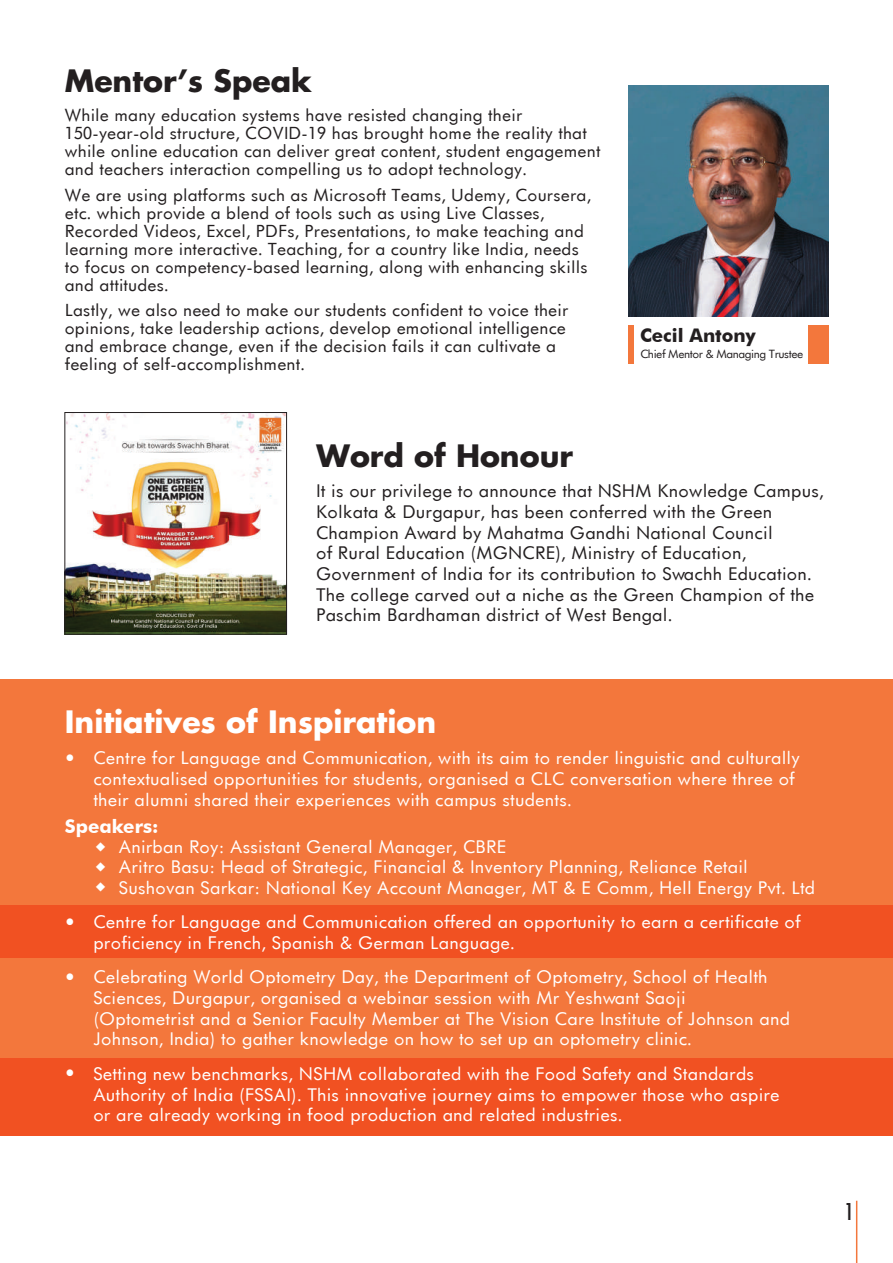
<style>
.page{position:relative;width:893px;height:1263px;background:#fff}
.page>*{position:absolute;margin:0;border:0;box-sizing:border-box;transform-origin:0 0}
.t1{font:700 30px "Futura";color:#231f20}
.t2{font:700 30px "Futura";color:#fff}
.t3{font:condensed 22.5px "Futura";color:#231f20}
.t4{font:700 18.75px "Futura BT";color:#231f20}
.t5{font:700 18.75px "Futura BT";color:#fff}
.t6{font:17.25px/20.7px "Futurist";color:#fff}
.t7{font:17.25px/20.7px "Futurist";color:#231f20}
.t8{font:16.5px/18px "Futurist";color:#231f20}
.t9{font:11.25px "Futurist";letter-spacing:-.05em;color:#231f20}
</style>
<div class="page">
<div style="left:0;top:679px;width:893px;height:457px;background:#f3773c"></div>
<div style="left:0;top:906px;width:893px;height:52px;background:#f15122"></div>
<div style="left:0;top:1058px;width:893px;height:78px;background:#f15122"></div>
<img style="left:66px;top:414px;width:219px;height:219px">
<div style="left:64px;top:412px;width:223px;height:223px;border:1px solid #231f20"></div>
<hr style="left:856px;top:1201px;width:1px;height:62px;background:#f3773c">
<img style="left:628px;top:85px;width:200px;height:232px">
<div style="left:628px;top:325px;width:6px;height:38px;background:#f3773c"></div>
<div style="left:808px;top:325px;width:20px;height:38px;background:#f3773c"></div>
<h1 class="t1" style="left:65px;top:59px;width:249px">Mentor’s Speak</h1>
<p class="t8" style="left:65px;top:106px;width:537px">While many education systems have resisted changing their 150-year-old structure, COVID-19 has brought home the reality that while online education can deliver great content, student engagement and teachers interaction compelling us to adopt technology.</p>
<p class="t8" style="left:65px;top:186px;width:528px">We are using platforms such as Microsoft Teams, Udemy, Coursera, etc. which provide a blend of tools such as using Live Classes, Recorded Videos, Excel, PDFs, Presentations, to make teaching and learning more interactive. Teaching, for a country like India, needs to focus on competency-based learning, along with enhancing skills and attitudes.</p>
<p class="t8" style="left:65px;top:301px;width:505px">Lastly, we also need to make our students confident to voice their opinions, take leadership actions, develop emotional intelligence and embrace change, even if the decision fails it can cultivate a feeling of self-accomplishment.</p>
<p class="t4" style="left:640px;top:324px;width:117px">Cecil Antony</p>
<p class="t9" style="left:640px;top:346px;width:165px">Chief Mentor &amp; Managing Trustee</p>
<h1 class="t1" style="left:316px;top:435px;width:258px">Word of Honour</h1>
<p class="t7" style="left:316px;top:480px;width:509px">It is our privilege to announce that NSHM Knowledge Campus, Kolkata &amp; Durgapur, has been conferred with the Green Champion Award by Mahatma Gandhi National Council<br>of Rural Education (MGNCRE), Ministry of Education, Government of India for its contribution to Swachh Education.<br>The college carved out a niche as the Green Champion of the Paschim Bardhaman district of West Bengal.</p>
<h1 class="t2" style="left:65px;top:701px;width:373px">Initiatives of Inspiration</h1>
<p class="t6" style="left:93px;top:747px;width:708px;text-indent:-28px">• Centre for Language and Communication, with its aim to render linguistic and culturally contextualised opportunities for students, organised a CLC conversation where three of their alumni shared their experiences with campus students.</p>
<p class="t5" style="left:65px;top:815px;width:95px">Speakers:</p>
<p class="t6" style="left:119px;top:836px;width:698px;line-height:20.2px">Anirban Roy: Assistant General Manager, CBRE<br>Aritro Basu: Head of Strategic, Financial &amp; Inventory Planning, Reliance Retail<br>Sushovan Sarkar: National Key Account Manager, MT &amp; E Comm, Hell Energy Pvt. Ltd</p>
<p class="t6" style="left:93px;top:911px;width:709px;text-indent:-28px">• Centre for Language and Communication offered an opportunity to earn a certificate of proficiency in French, Spanish &amp; German Language.</p>
<p class="t6" style="left:93px;top:966px;width:698px;text-indent:-28px">• Celebrating World Optometry Day, the Department of Optometry, School of Health Sciences, Durgapur, organised a webinar session with Mr Yeshwant Saoji (Optometrist and a Senior Faculty Member at The Vision Care Institute of Johnson and Johnson, India) to gather knowledge on how to set up an optometry clinic.</p>
<p class="t6" style="left:93px;top:1063px;width:688px;text-indent:-28px">• Setting new benchmarks, NSHM collaborated with the Food Safety and Standards<br>Authority of India (FSSAI). This innovative journey aims to empower those who aspire or are already working in food production and related industries.</p>
<h2 class="t3" style="left:845px;top:1199px;width:11px">1</h2>
</div>
